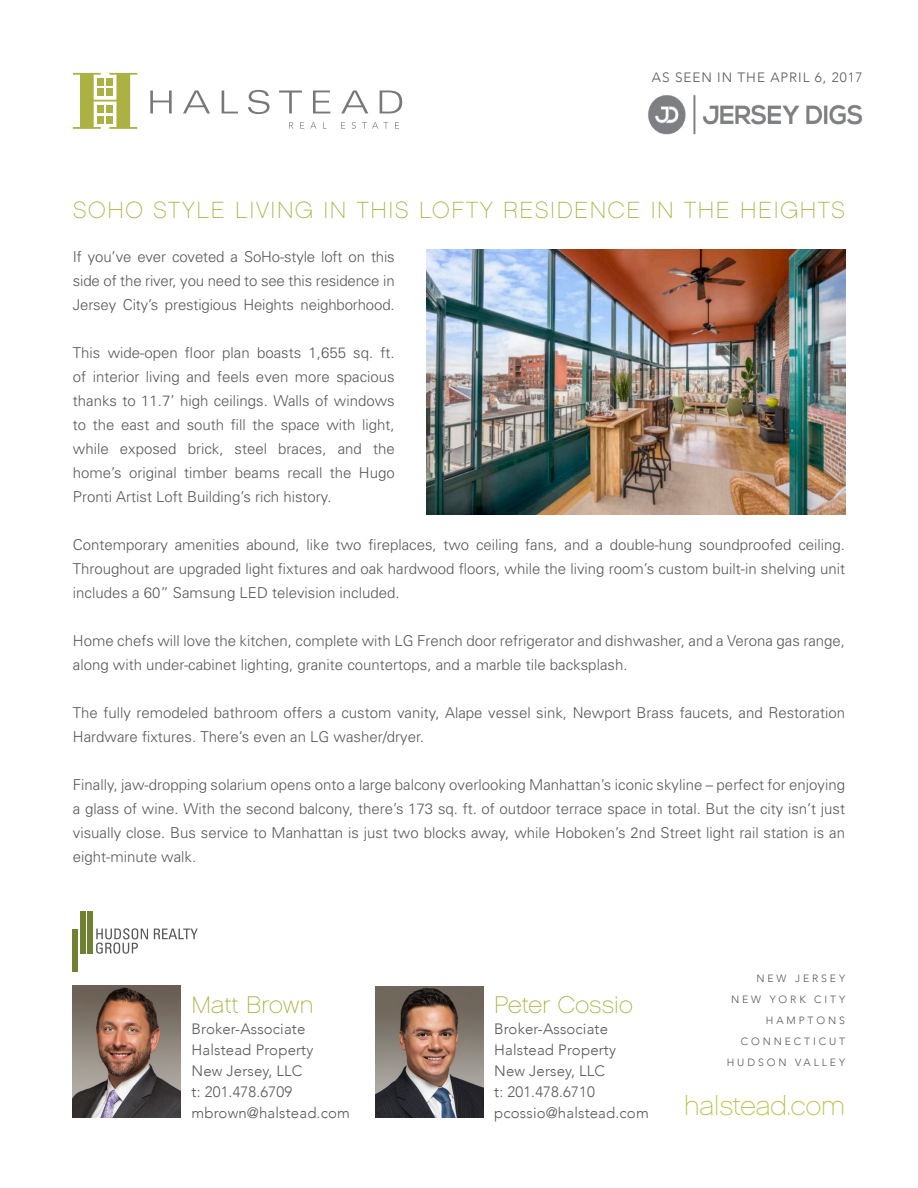
<style>
.page{position:relative;width:918px;height:1188px;background:#fff}
.page>*{position:absolute;margin:0;border:0;box-sizing:border-box;transform-origin:0 0}
.t1{font:27px "Chalet Paris Nineteen Sixty";color:#bcc24a}
.t2{font:24px "Chalet Paris Nineteen Sixty";letter-spacing:.01em;color:#abb142}
.t3{font:23.4px "Chalet Paris Nineteen Sixty";letter-spacing:.07em;color:#abb142}
.t4{font:300 15px/24px "Univers";color:#57585a;text-align:justify}
.t5{font:300 15px "Avenir";letter-spacing:.01em;color:#57585a}
.t6{font:300 13.5px "Avenir";letter-spacing:.07em;color:#57585a}
.t7{font:300 10.5px "Avenir";letter-spacing:.275em;color:#57585a}
</style>
<div class="page">
<svg style="left:150px;top:91px;width:22px;height:22px"></svg>
<svg style="left:183px;top:91px;width:27px;height:22px"></svg>
<svg style="left:222px;top:91px;width:16px;height:22px"></svg>
<svg style="left:248px;top:90px;width:22px;height:24px"></svg>
<svg style="left:279px;top:91px;width:23px;height:22px"></svg>
<svg style="left:313px;top:91px;width:17px;height:22px"></svg>
<svg style="left:341px;top:91px;width:27px;height:22px"></svg>
<svg style="left:380px;top:91px;width:22px;height:22px"></svg>
<svg style="left:73px;top:73px;width:64px;height:56px"></svg>
<div style="left:97px;top:78px;width:7px;height:7px;background:#abb142"></div>
<div style="left:106px;top:78px;width:7px;height:7px;background:#abb142"></div>
<div style="left:97px;top:89px;width:7px;height:7px;background:#abb142"></div>
<div style="left:106px;top:89px;width:7px;height:7px;background:#abb142"></div>
<div style="left:97px;top:106px;width:7px;height:7px;background:#abb142"></div>
<div style="left:106px;top:106px;width:7px;height:7px;background:#abb142"></div>
<div style="left:97px;top:116px;width:7px;height:7px;background:#abb142"></div>
<div style="left:106px;top:116px;width:7px;height:7px;background:#abb142"></div>
<svg style="left:289px;top:122px;width:4px;height:7px"></svg>
<svg style="left:300px;top:122px;width:4px;height:7px"></svg>
<svg style="left:310px;top:122px;width:7px;height:7px"></svg>
<svg style="left:341px;top:122px;width:4px;height:7px"></svg>
<svg style="left:352px;top:122px;width:4px;height:7px"></svg>
<svg style="left:362px;top:122px;width:26px;height:7px"></svg>
<svg style="left:395px;top:122px;width:4px;height:7px"></svg>
<img style="left:648px;top:95px;width:214px;height:40px">
<img style="left:73px;top:986px;width:108px;height:131px">
<div style="left:80px;top:911px;width:5px;height:42px;background:#718133"></div>
<div style="left:73px;top:929px;width:5px;height:43px;background:#718133"></div>
<div style="left:87px;top:911px;width:5px;height:42px;background:#718133"></div>
<svg style="left:154px;top:929px;width:44px;height:10px"></svg>
<svg style="left:96px;top:928px;width:52px;height:26px"></svg>
<img style="left:376px;top:986px;width:108px;height:132px">
<img style="left:427px;top:250px;width:418px;height:265px">
<p class="t6" style="left:652px;top:69px;width:212px">AS SEEN IN THE APRIL 6, 2017</p>
<p class="t3" style="left:73px;top:197px;width:774px">SOHO STYLE LIVING IN THIS LOFTY RESIDENCE IN THE HEIGHTS</p>
<p class="t4" style="left:73px;top:244px;width:323px">If you’ve ever coveted a SoHo-style loft on this side of the river, you need to see this residence in Jersey City’s prestigious Heights neighborhood.</p>
<p class="t4" style="left:73px;top:340px;width:323px">This wide-open floor plan boasts 1,655 sq. ft. of interior living and feels even more spacious thanks to 11.7’ high ceilings. Walls of windows to the east and south fill the space with light, while exposed brick, steel braces, and the home’s original timber beams recall the Hugo Pronti Artist Loft Building’s rich history.</p>
<p class="t4" style="left:73px;top:532px;width:774px">Contemporary amenities abound, like two fireplaces, two ceiling fans, and a double-hung soundproofed ceiling.<br>Throughout are upgraded light fixtures and oak hardwood floors, while the living room’s custom built-in shelving unit includes a 60” Samsung LED television included.</p>
<p class="t4" style="left:73px;top:628px;width:774px">Home chefs will love the kitchen, complete with LG French door refrigerator and dishwasher, and a Verona gas range, along with under-cabinet lighting, granite countertops, and a marble tile backsplash.</p>
<p class="t4" style="left:73px;top:700px;width:774px">The fully remodeled bathroom offers a custom vanity, Alape vessel sink, Newport Brass faucets, and Restoration<br>Hardware fixtures. There’s even an LG washer/dryer.</p>
<p class="t4" style="left:73px;top:772px;width:774px">Finally, jaw-dropping solarium opens onto a large balcony overlooking Manhattan’s iconic skyline – perfect for enjoying a glass of wine. With the second balcony, there’s 173 sq. ft. of outdoor terrace space in total. But the city isn’t just visually close. Bus service to Manhattan is just two blocks away, while Hoboken’s 2nd Street light rail station is an eight-minute walk.</p>
<p class="t2" style="left:192px;top:991px;width:124px">Matt Brown</p>
<p class="t5" style="left:192px;top:1020px;width:115px">Broker-Associate</p>
<p class="t5" style="left:192px;top:1041px;width:123px">Halstead Property</p>
<p class="t5" style="left:192px;top:1062px;width:112px">New Jersey, LLC</p>
<p class="t5" style="left:192px;top:1083px;width:102px">t: 201.478.6709</p>
<p class="t5" style="left:192px;top:1104px;width:160px">mbrown@halstead.com</p>
<p class="t2" style="left:494px;top:991px;width:140px">Peter Cossio</p>
<p class="t5" style="left:494px;top:1020px;width:115px">Broker-Associate</p>
<p class="t5" style="left:494px;top:1041px;width:123px">Halstead Property</p>
<p class="t5" style="left:494px;top:1062px;width:112px">New Jersey, LLC</p>
<p class="t5" style="left:494px;top:1083px;width:102px">t: 201.478.6710</p>
<p class="t5" style="left:494px;top:1104px;width:156px">pcossio@halstead.com</p>
<p class="t7" style="left:756px;top:973px;width:90px">NEW JERSEY</p>
<p class="t7" style="left:731px;top:994px;width:116px">NEW YORK CITY</p>
<p class="t7" style="left:766px;top:1015px;width:81px">HAMPTONS</p>
<p class="t7" style="left:741px;top:1036px;width:106px">CONNECTICUT</p>
<p class="t7" style="left:727px;top:1057px;width:120px">HUDSON VALLEY</p>
<p class="t1" style="left:684px;top:1090px;width:163px">halstead.com</p>
</div>
